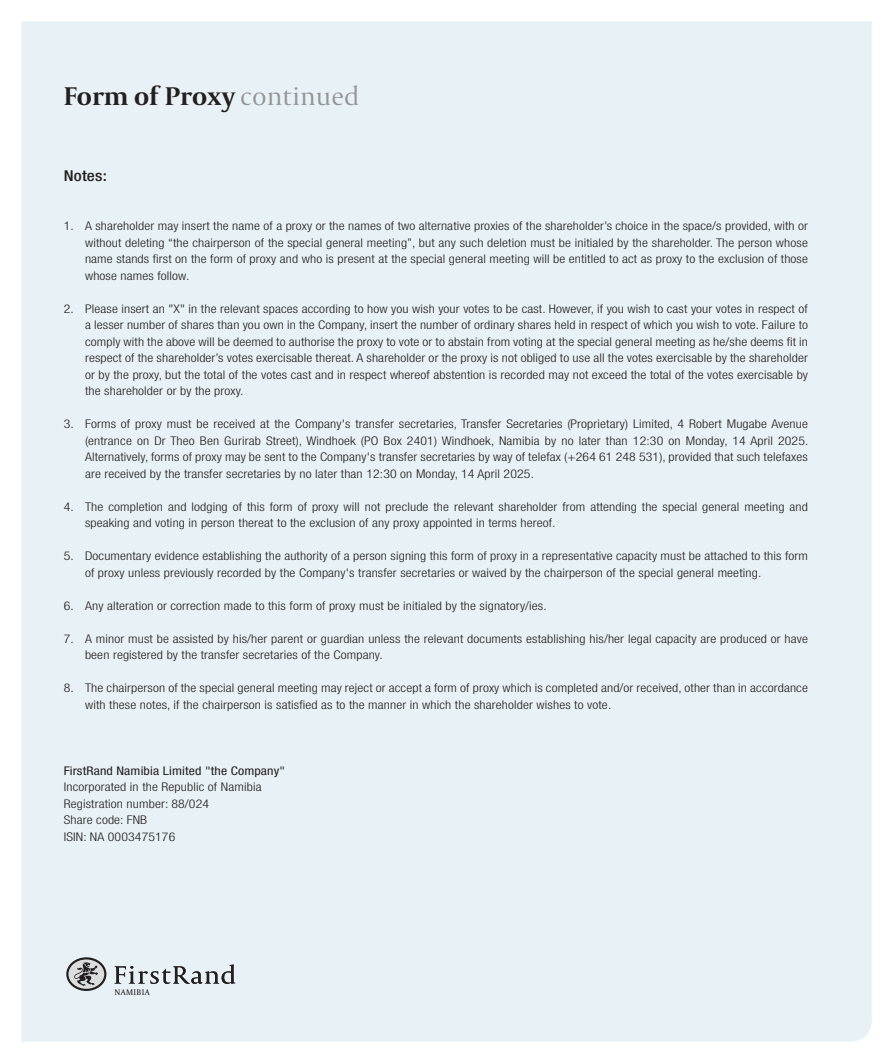
<style>
.page{position:relative;width:893px;height:1063px;background:#fff}
.page>*{position:absolute;margin:0;border:0;box-sizing:border-box;transform-origin:0 0}
.Main_heading_2024{font:700 27px "Capitolium 2";color:#231f20}
.Bodycopy_2024{font:500 condensed 15px "Helvetica Neue LT Std";letter-spacing:.01em;color:#231f20;scale:1.15 1}
.Bodycopy_2024-2{font:300 condensed 12px/16.5px "Helvetica Neue LT Std";letter-spacing:.01em;color:#231f20;scale:1.15 1}
.Bodycopy_2024-3{font:condensed 12px "Helvetica Neue LT Std";letter-spacing:.01em;color:#231f20;scale:1.15 1}
.t1{font:8.25px "Capitolium News 2";letter-spacing:.05em;color:#231f20}
.s1{font-weight:300;color:#939598}
</style>
<div class="page">
<div style="left:21px;top:21px;width:851px;height:1021px;background:#e8f2f6"></div>
<svg style="left:115px;top:964px;width:120px;height:20px;background:#b2b8bb"></svg>
<svg style="left:66px;top:957px;width:40px;height:34px"></svg>
<p class="Main_heading_2024" style="left:64px;top:78px;width:297px">Form of Proxy <span class="s1">continued</span></p>
<p class="Bodycopy_2024" style="left:64px;top:167px;width:39px">Notes:</p>
<p class="Bodycopy_2024-2" style="left:85px;top:218px;width:630px;text-align:justify;text-indent:-21px">1. A shareholder may insert the name of a proxy or the names of two alternative proxies of the shareholder’s choice in the space/s provided, with or without deleting “the chairperson of the special general meeting”, but any such deletion must be initialed by the shareholder. The person whose name stands first on the form of proxy and who is present at the special general meeting will be entitled to act as proxy to the exclusion of those whose names follow.</p>
<p class="Bodycopy_2024-2" style="left:85px;top:300px;width:630px;text-align:justify;text-indent:-21px">2. Please insert an "X" in the relevant spaces according to how you wish your votes to be cast. However, if you wish to cast your votes in respect of a lesser number of shares than you own in the Company, insert the number of ordinary shares held in respect of which you wish to vote. Failure to comply with the above will be deemed to authorise the proxy to vote or to abstain from voting at the special general meeting as he/she deems fit in respect of the shareholder’s votes exercisable thereat. A shareholder or the proxy is not obliged to use all the votes exercisable by the shareholder or by the proxy, but the total of the votes cast and in respect whereof abstention is recorded may not exceed the total of the votes exercisable by the shareholder or by the proxy.</p>
<p class="Bodycopy_2024-2" style="left:85px;top:416px;width:630px;text-align:justify;text-indent:-21px">3. Forms of proxy must be received at the Company's transfer secretaries, Transfer Secretaries (Proprietary) Limited, 4 Robert Mugabe Avenue (entrance on Dr Theo Ben Gurirab Street), Windhoek (PO Box 2401) Windhoek, Namibia by no later than 12:30 on Monday, 14 April 2025.<br>Alternatively, forms of proxy may be sent to the Company's transfer secretaries by way of telefax (+264 61 248 531), provided that such telefaxes are received by the transfer secretaries by no later than 12:30 on Monday, 14 April 2025.</p>
<p class="Bodycopy_2024-2" style="left:85px;top:498px;width:630px;text-indent:-21px">4. The completion and lodging of this form of proxy will not preclude the relevant shareholder from attending the special general meeting and speaking and voting in person thereat to the exclusion of any proxy appointed in terms hereof.</p>
<p class="Bodycopy_2024-2" style="left:85px;top:548px;width:630px;text-indent:-21px">5. Documentary evidence establishing the authority of a person signing this form of proxy in a representative capacity must be attached to this form of proxy unless previously recorded by the Company's transfer secretaries or waived by the chairperson of the special general meeting.</p>
<p class="Bodycopy_2024-2" style="left:64px;top:597px;width:421px">6. Any alteration or correction made to this form of proxy must be initialed by the signatory/ies.</p>
<p class="Bodycopy_2024-2" style="left:85px;top:630px;width:630px;text-indent:-21px">7. A minor must be assisted by his/her parent or guardian unless the relevant documents establishing his/her legal capacity are produced or have been registered by the transfer secretaries of the Company.</p>
<p class="Bodycopy_2024-2" style="left:85px;top:680px;width:630px;text-indent:-21px">8. The chairperson of the special general meeting may reject or accept a form of proxy which is completed and/or received, other than in accordance with these notes, if the chairperson is satisfied as to the manner in which the shareholder wishes to vote.</p>
<p class="Bodycopy_2024-3" style="left:64px;top:764px;width:194px">FirstRand Namibia Limited "the Company"</p>
<p class="Bodycopy_2024-2" style="left:64px;top:779px;width:173px">Incorporated in the Republic of Namibia</p>
<p class="Bodycopy_2024-2" style="left:64px;top:795px;width:128px">Registration number: 88/024</p>
<p class="Bodycopy_2024-2" style="left:64px;top:812px;width:74px">Share code: FNB</p>
<p class="Bodycopy_2024-2" style="left:64px;top:828px;width:99px">ISIN: NA 0003475176</p>
<p class="t1" style="left:114px;top:987px;width:37px">NAMIBIA</p>
</div>
